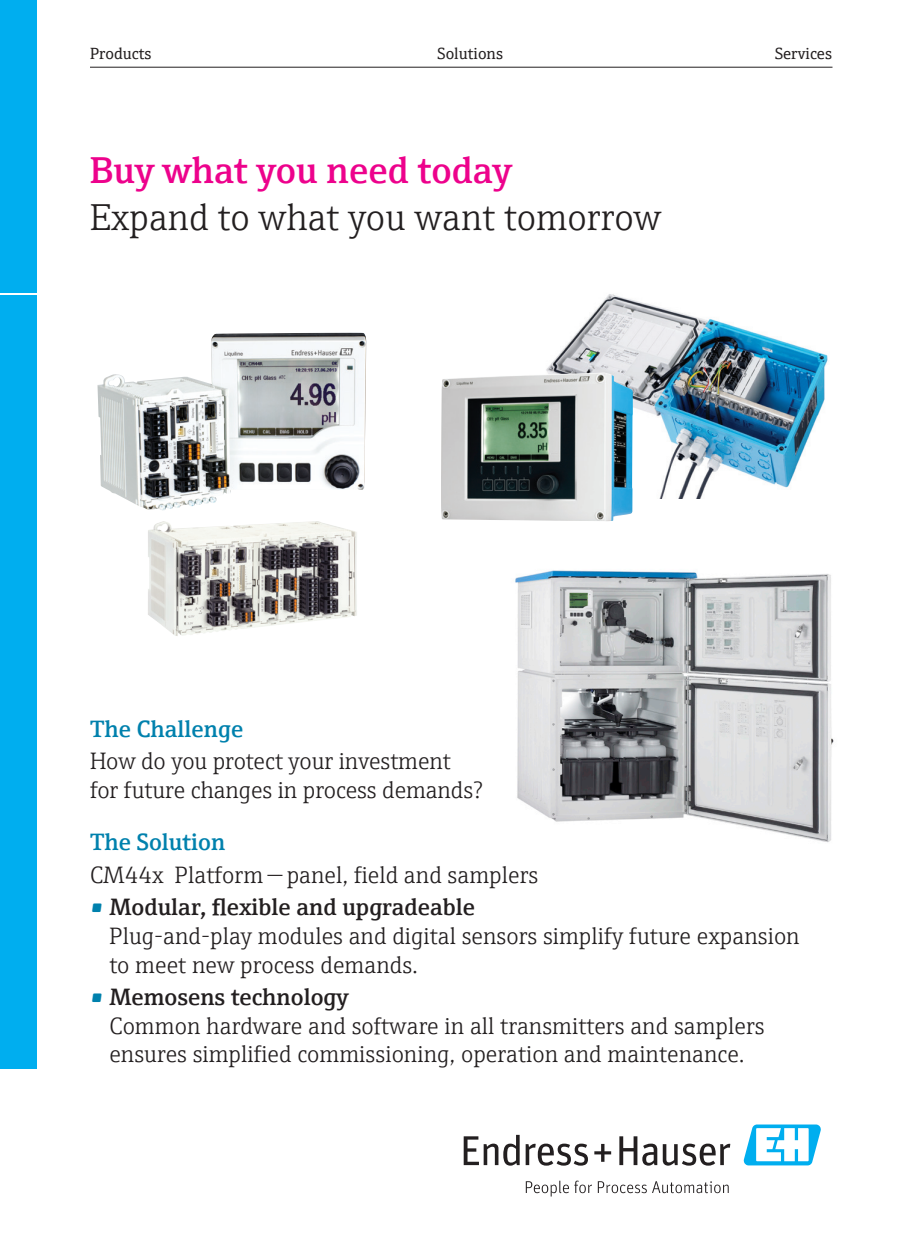
<style>
.page{position:relative;width:900px;height:1260px;background:#fff}
.page>*{position:absolute;margin:0;border:0;box-sizing:border-box;transform-origin:0 0}
.Brochure_Title_Subhe{font:300 37.5px "E+H Serif";color:#231f20}
.Brochure_Title_Subhe-2{font:600 37.5px "E+H Serif";color:#ed028c}
.t1{font:300 23.75px/28.8px "E+H Serif";color:#231f20}
.General_Copy_Default{font:600 23.75px "E+H Serif";color:#0081ad}
.t2{font:16.25px "E+H Serif";color:#231f20}
.s1{color:#0081ad}
.s2{font-weight:600}
</style>
<div class="page">
<hr style="left:90px;top:67px;width:742px;height:1px;background:#231f20">
<svg style="left:464px;top:1135px;width:56px;height:31px"></svg>
<svg style="left:526px;top:1144px;width:62px;height:22px"></svg>
<svg style="left:594px;top:1144px;width:17px;height:18px"></svg>
<svg style="left:619px;top:1136px;width:38px;height:30px"></svg>
<svg style="left:663px;top:1144px;width:67px;height:22px"></svg>
<svg style="left:526px;top:1181px;width:66px;height:16px"></svg>
<svg style="left:598px;top:1181px;width:131px;height:12px"></svg>
<svg style="left:743px;top:1125px;width:78px;height:40px"></svg>
<img style="left:546px;top:294px;width:282px;height:205px">
<img style="left:515px;top:570px;width:319px;height:273px">
<img style="left:148px;top:521px;width:193px;height:115px">
<img style="left:441px;top:373px;width:192px;height:148px">
<img style="left:98px;top:333px;width:268px;height:178px">
<div style="left:0;top:0;width:37px;height:293px;background:#00aeef"></div>
<div style="left:0;top:295px;width:37px;height:774px;background:#00aeef"></div>
<p class="t2" style="left:90px;top:41px;width:63px">Products</p>
<p class="t2" style="left:438px;top:41px;width:67px">Solutions</p>
<p class="t2" style="left:775px;top:41px;width:58px">Services</p>
<p class="Brochure_Title_Subhe-2" style="left:90px;top:141px;width:423px">Buy what you need today</p>
<p class="Brochure_Title_Subhe" style="left:90px;top:190px;width:573px">Expand to what you want tomorrow</p>
<p class="General_Copy_Default" style="left:90px;top:711px;width:155px">The Challenge</p>
<p class="t1" style="left:90px;top:745px;width:395px">How do you protect your investment for future changes in process demands?</p>
<p class="General_Copy_Default" style="left:90px;top:824px;width:137px">The Solution</p>
<p class="t1" style="left:90px;top:859px;width:450px">CM44x Platform — panel, field and samplers</p>
<p class="t1" style="left:109px;top:891px;width:692px;text-indent:-19px"><span class="s1">•</span> <span class="s2">Modular, flexible and upgradeable<br></span>Plug-and-play modules and digital sensors simplify future expansion to meet new process demands.</p>
<p class="t1" style="left:109px;top:981px;width:657px;text-indent:-19px"><span class="s1">•</span> <span class="s2">Memosens technology<br></span>Common hardware and software in all transmitters and samplers ensures simplified commissioning, operation and maintenance.</p>
</div>
